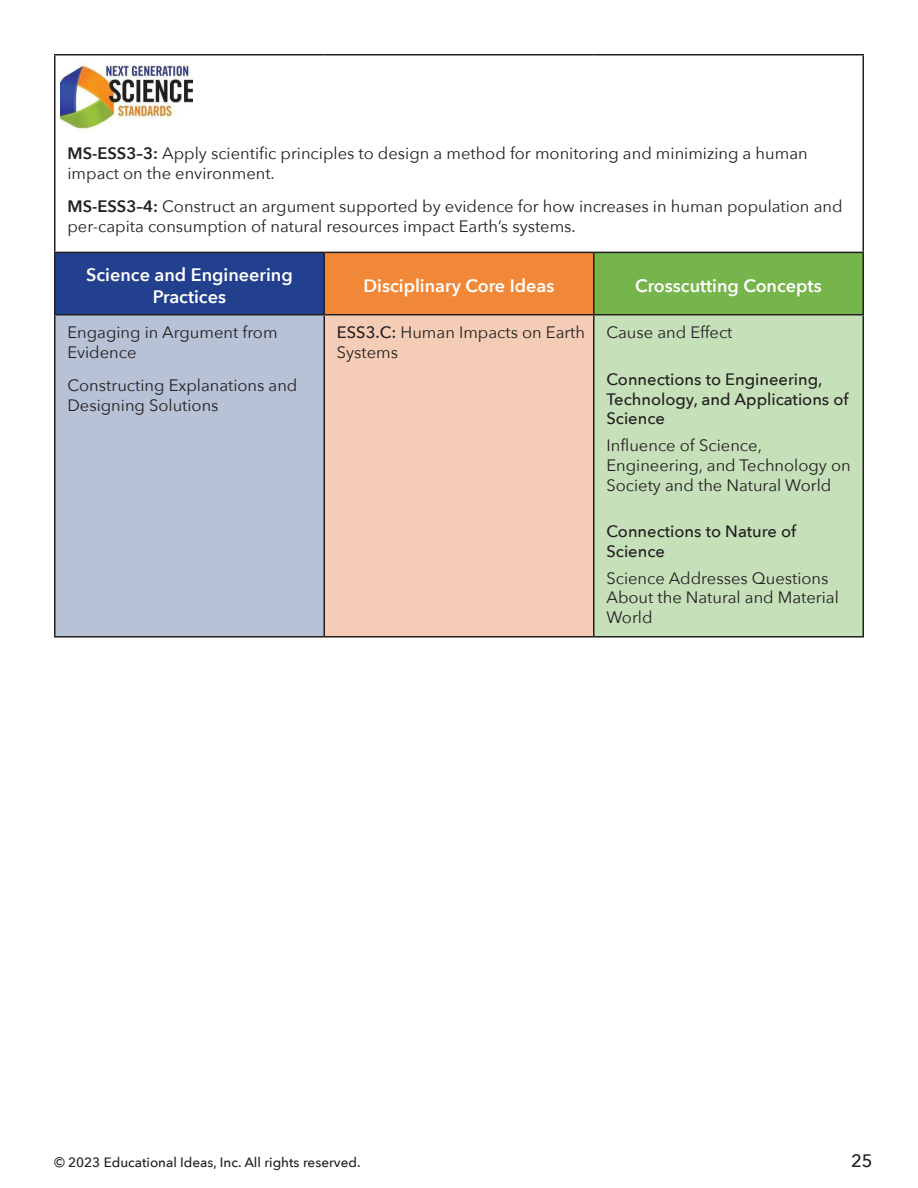
<style>
.page{position:relative;width:918px;height:1188px;background:#fff}
.page>*{position:absolute;margin:0;border:0;box-sizing:border-box;transform-origin:0 0}
.t1{font:600 18px/21.6px "Avenir Next";color:#fff;text-align:center}
.t2{font:500 18px "Avenir Next";color:#231f20}
.t3{font:16.5px/19.8px "Avenir Next";color:#231f20}
.t4{font:500 16.5px/19.8px "Avenir Next";color:#231f20}
.t5{font:500 13.5px "Avenir Next";color:#231f20}
.s1{font-weight:600}
.s2{font-weight:500}
</style>
<div class="page">
<div style="left:55px;top:252px;width:269px;height:63px;background:#23408f"></div>
<div style="left:324px;top:252px;width:270px;height:63px;background:#f18838"></div>
<div style="left:594px;top:252px;width:269px;height:63px;background:#76b54b"></div>
<div style="left:55px;top:315px;width:269px;height:322px;background:#b8c2d7"></div>
<div style="left:324px;top:315px;width:270px;height:322px;background:#f5cdb6"></div>
<div style="left:594px;top:315px;width:269px;height:322px;background:#c6e0ba"></div>
<hr style="left:54px;top:54px;width:270px;height:2px;background:#231f20">
<hr style="left:54px;top:56px;width:2px;height:196px;background:#231f20">
<hr style="left:324px;top:54px;width:270px;height:2px;background:#231f20">
<hr style="left:594px;top:54px;width:270px;height:2px;background:#231f20">
<hr style="left:862px;top:56px;width:2px;height:196px;background:#231f20">
<hr style="left:54px;top:252px;width:270px;height:1px;background:#231f20">
<hr style="left:54px;top:253px;width:2px;height:61px;background:#231f20">
<hr style="left:324px;top:252px;width:270px;height:1px;background:#231f20">
<hr style="left:324px;top:253px;width:1px;height:61px;background:#231f20">
<hr style="left:594px;top:252px;width:270px;height:1px;background:#231f20">
<hr style="left:593px;top:253px;width:1px;height:61px;background:#231f20">
<hr style="left:862px;top:253px;width:2px;height:61px;background:#231f20">
<hr style="left:54px;top:314px;width:270px;height:1px;background:#231f20">
<hr style="left:54px;top:315px;width:2px;height:321px;background:#231f20">
<hr style="left:324px;top:314px;width:270px;height:1px;background:#231f20">
<hr style="left:324px;top:315px;width:1px;height:321px;background:#231f20">
<hr style="left:594px;top:314px;width:270px;height:1px;background:#231f20">
<hr style="left:593px;top:315px;width:1px;height:321px;background:#231f20">
<hr style="left:862px;top:315px;width:2px;height:321px;background:#231f20">
<hr style="left:54px;top:636px;width:270px;height:2px;background:#231f20">
<hr style="left:324px;top:636px;width:270px;height:2px;background:#231f20">
<hr style="left:594px;top:636px;width:270px;height:2px;background:#231f20">
<img style="left:61px;top:62px;width:131px;height:70px">
<p class="t3" style="left:68px;top:143px;width:742px"><span class="s1">MS-ESS3–3:</span> Apply scientific principles to design a method for monitoring and minimizing a human impact on the environment.</p>
<p class="t3" style="left:68px;top:196px;width:777px"><span class="s1">MS-ESS3–4:</span> Construct an argument supported by evidence for how increases in human population and per-capita consumption of natural resources impact Earth’s systems.</p>
<p class="t1" style="left:86px;top:264px;width:208px">Science and Engineering<br>Practices</p>
<p class="t1" style="left:364px;top:275px;width:192px">Disciplinary Core Ideas</p>
<p class="t1" style="left:635px;top:275px;width:188px">Crosscutting Concepts</p>
<p class="t3" style="left:68px;top:322px;width:212px">Engaging in Argument from<br>Evidence</p>
<p class="t3" style="left:68px;top:375px;width:231px">Constructing Explanations and<br>Designing Solutions</p>
<p class="t3" style="left:337px;top:322px;width:250px"><span class="s2">ESS3.C:</span> Human Impacts on Earth<br>Systems</p>
<p class="t3" style="left:606px;top:322px;width:128px">Cause and Effect</p>
<p class="t4" style="left:606px;top:369px;width:244px">Connections to Engineering,<br>Technology, and Applications of<br>Science</p>
<p class="t3" style="left:606px;top:435px;width:246px">Influence of Science,<br>Engineering, and Technology on<br>Society and the Natural World</p>
<p class="t4" style="left:606px;top:521px;width:191px">Connections to Nature of<br>Science</p>
<p class="t3" style="left:606px;top:567px;width:234px">Science Addresses Questions<br>About the Natural and Material<br>World</p>
<p class="t5" style="left:54px;top:1151px;width:308px">© 2023 Educational Ideas, Inc. All rights reserved.</p>
<p class="t2" style="left:851px;top:1145px;width:23px">25</p>
</div>
